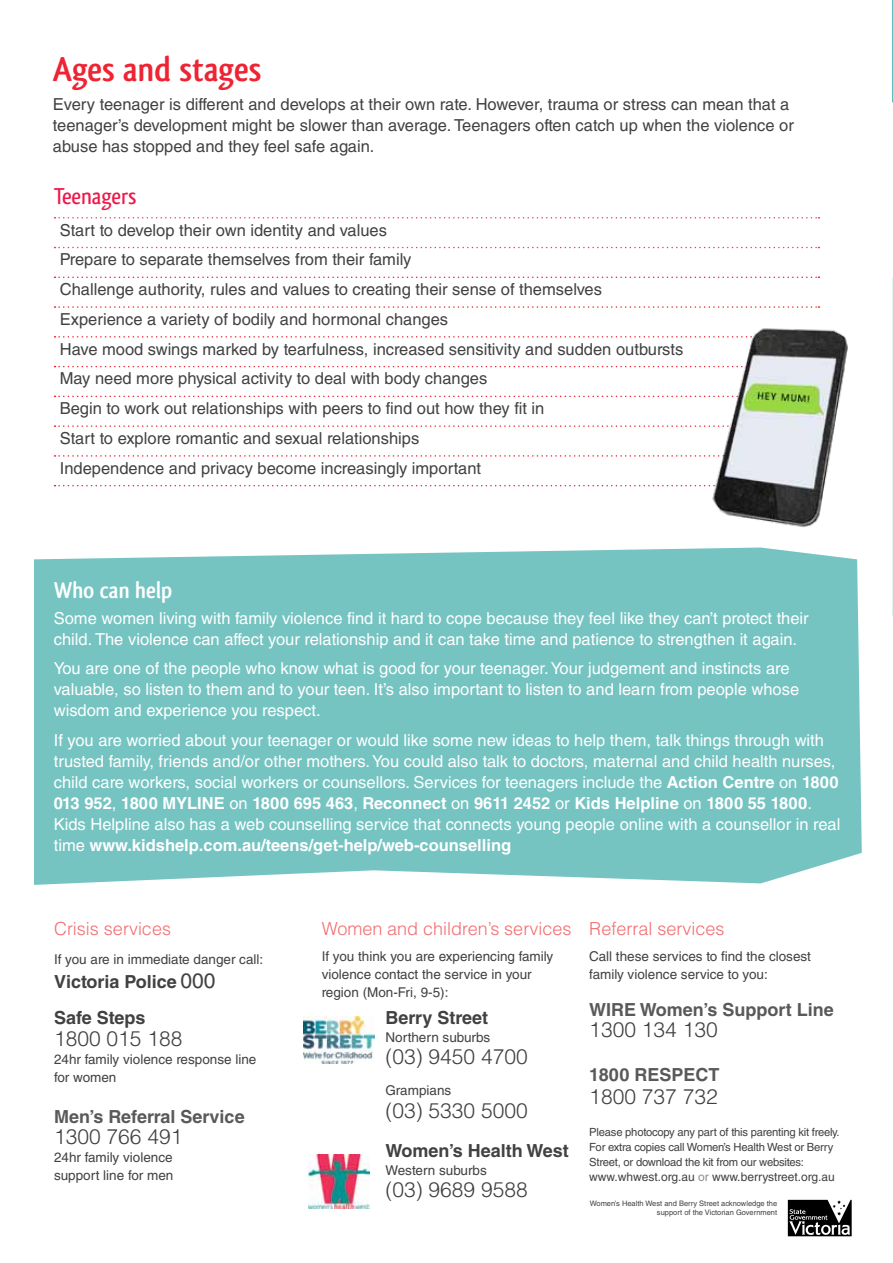
<style>
.page{position:relative;width:893px;height:1263px;background:#fff}
.page>*{position:absolute;margin:0;border:0;box-sizing:border-box;transform-origin:0 0}
.t1{font:700 36px "Qlassik";color:#ee2434}
.t2{font:700 24px "Qlassik";color:#fff}
.t3{font:500 24px "Qlassik";color:#ed1849}
.t4{font:300 21px "Helvetica LT Std";color:#414042}
.t5{font:300 18px "Helvetica LT Std";color:#f26d70}
.t6{font:700 18px/35.5px "Helvetica LT Std";color:#414042}
.t7{font:700 18px "Helvetica LT Std";color:#58595b}
.t8{font:16.5px/21px "Helvetica LT Std";color:#fff}
.t9{font:16.5px/29.7px "Helvetica LT Std";color:#414042}
.t10{font:13.5px/18px "Helvetica LT Std";color:#414042}
.t11{font:12px "Helvetica LT Std";color:#414042}
.t12{font:11.25px/15px "Helvetica LT Std";letter-spacing:-.02em;color:#414042}
.t13{font:7.5px/9px "Helvetica LT Std";color:#414042;text-align:right}
.s1{font-weight:700}
.s2{font-weight:400;font-size:21px}
.s3{color:#8b8e90}
</style>
<div class="page">
<svg style="left:892px;top:0;width:1px;height:103px"></svg>
<svg style="left:892px;top:277px;width:1px;height:339px"></svg>
<svg style="left:55px;top:217px;width:764px;height:1px"></svg>
<svg style="left:55px;top:247px;width:764px;height:1px"></svg>
<svg style="left:55px;top:277px;width:764px;height:1px"></svg>
<svg style="left:55px;top:306px;width:764px;height:2px"></svg>
<svg style="left:55px;top:336px;width:651px;height:2px"></svg>
<svg style="left:55px;top:366px;width:651px;height:1px"></svg>
<svg style="left:55px;top:396px;width:651px;height:1px"></svg>
<svg style="left:55px;top:425px;width:651px;height:2px"></svg>
<svg style="left:55px;top:455px;width:651px;height:2px"></svg>
<svg style="left:55px;top:485px;width:651px;height:1px"></svg>
<img style="left:708px;top:328px;width:140px;height:200px">
<div style="left:34px;top:547px;width:828px;height:338px;background:#75c4c2"></div>
<svg style="left:788px;top:1200px;width:64px;height:36px"></svg>
<img style="left:304px;top:1016px;width:70px;height:47px">
<img style="left:308px;top:1155px;width:62px;height:54px">
<h1 class="t1" style="left:53px;top:48px;width:210px">Ages and stages</h1>
<p class="t9" style="left:53px;top:94px;width:742px;line-height:21px">Every teenager is different and develops at their own rate. However, trauma or stress can mean that a teenager’s development might be slower than average. Teenagers often catch up when the violence or abuse has stopped and they feel safe again.</p>
<h2 class="t3" style="left:54px;top:182px;width:84px">Teenagers</h2>
<p class="t9" style="left:60px;top:215px;width:625px">Start to develop their own identity and values<br>Prepare to separate themselves from their family<br>Challenge authority, rules and values to creating their sense of themselves Experience a variety of bodily and hormonal changes<br>Have mood swings marked by tearfulness, increased sensitivity and sudden outbursts May need more physical activity to deal with body changes<br>Begin to work out relationships with peers to find out how they fit in<br>Start to explore romantic and sexual relationships<br>Independence and privacy become increasingly important</p>
<h2 class="t2" style="left:54px;top:576px;width:120px">Who can help</h2>
<p class="t8" style="left:54px;top:607px;width:756px">Some women living with family violence find it hard to cope because they feel like they can’t protect their child. The violence can affect your relationship and it can take time and patience to strengthen it again.</p>
<p class="t8" style="left:54px;top:658px;width:747px">You are one of the people who know what is good for your teenager. Your judgement and instincts are valuable, so listen to them and to your teen. It’s also important to listen to and learn from people whose wisdom and experience you respect.</p>
<p class="t8" style="left:54px;top:729px;width:788px">If you are worried about your teenager or would like some new ideas to help them, talk things through with trusted family, friends and/or other mothers. You could also talk to doctors, maternal and child health nurses, child care workers, social workers or counsellors. Services for teenagers include the <span class="s1">Action Centre</span> on <span class="s1">1800<br>013 952</span>, <span class="s1">1800 MYLINE</span> on <span class="s1">1800 695 463</span>, <span class="s1">Reconnect</span> on <span class="s1">9611 2452</span> or <span class="s1">Kids Helpline</span> on <span class="s1">1800 55 1800</span>.<br>Kids Helpline also has a web counselling service that connects young people online with a counsellor in real time <span class="s1">www.kidshelp.com.au/teens/get-help/web-counselling</span></p>
<p class="t5" style="left:54px;top:917px;width:118px">Crisis services</p>
<p class="t10" style="left:54px;top:950px;width:211px">If you are in immediate danger call:</p>
<p class="t6" style="left:54px;top:963px;width:163px">Victoria Police <span class="s2">000<br></span>Safe Steps</p>
<p class="t4" style="left:54px;top:1025px;width:130px">1800 015 188</p>
<p class="t10" style="left:54px;top:1050px;width:204px">24hr family violence response line for women</p>
<p class="t7" style="left:54px;top:1105px;width:192px">Men’s Referral Service</p>
<p class="t4" style="left:54px;top:1123px;width:130px">1300 766 491</p>
<p class="t10" style="left:54px;top:1148px;width:121px">24hr family violence support line for men</p>
<p class="t5" style="left:322px;top:917px;width:251px">Women and children’s services</p>
<p class="t10" style="left:322px;top:947px;width:233px">If you think you are experiencing family violence contact the service in your region (Mon-Fri, 9-5):</p>
<p class="t6" style="left:385px;top:999px;width:104px">Berry Street</p>
<p class="t10" style="left:385px;top:1028px;width:106px">Northern suburbs</p>
<p class="t4" style="left:385px;top:1044px;width:144px">(03) 9450 4700</p>
<p class="t10" style="left:385px;top:1081px;width:67px">Grampians</p>
<p class="t4" style="left:385px;top:1097px;width:144px">(03) 5330 5000</p>
<p class="t6" style="left:385px;top:1132px;width:185px">Women’s Health West</p>
<p class="t10" style="left:385px;top:1161px;width:103px">Western suburbs</p>
<p class="t4" style="left:385px;top:1177px;width:144px">(03) 9689 9588</p>
<p class="t5" style="left:589px;top:917px;width:137px">Referral services</p>
<p class="t10" style="left:589px;top:947px;width:223px">Call these services to find the closest family violence service to you:</p>
<p class="t7" style="left:589px;top:998px;width:246px">WIRE Women’s Support Line</p>
<p class="t4" style="left:589px;top:1016px;width:130px">1300 134 130</p>
<p class="t7" style="left:589px;top:1064px;width:132px">1800 RESPECT</p>
<p class="t4" style="left:589px;top:1083px;width:130px">1800 737 732</p>
<p class="t12" style="left:589px;top:1125px;width:252px">Please photocopy any part of this parenting kit freely.<br>For extra copies call Women’s Health West or Berry<br>Street, or download the kit from our websites:</p>
<p class="t11" style="left:589px;top:1169px;width:247px">www.whwest.org.au <span class="s3">or</span> www.berrystreet.org.au</p>
<p class="t13" style="left:590px;top:1199px;width:189px">Women’s Health West and Berry Street acknowledge the support of the Victorian Government</p>
</div>
